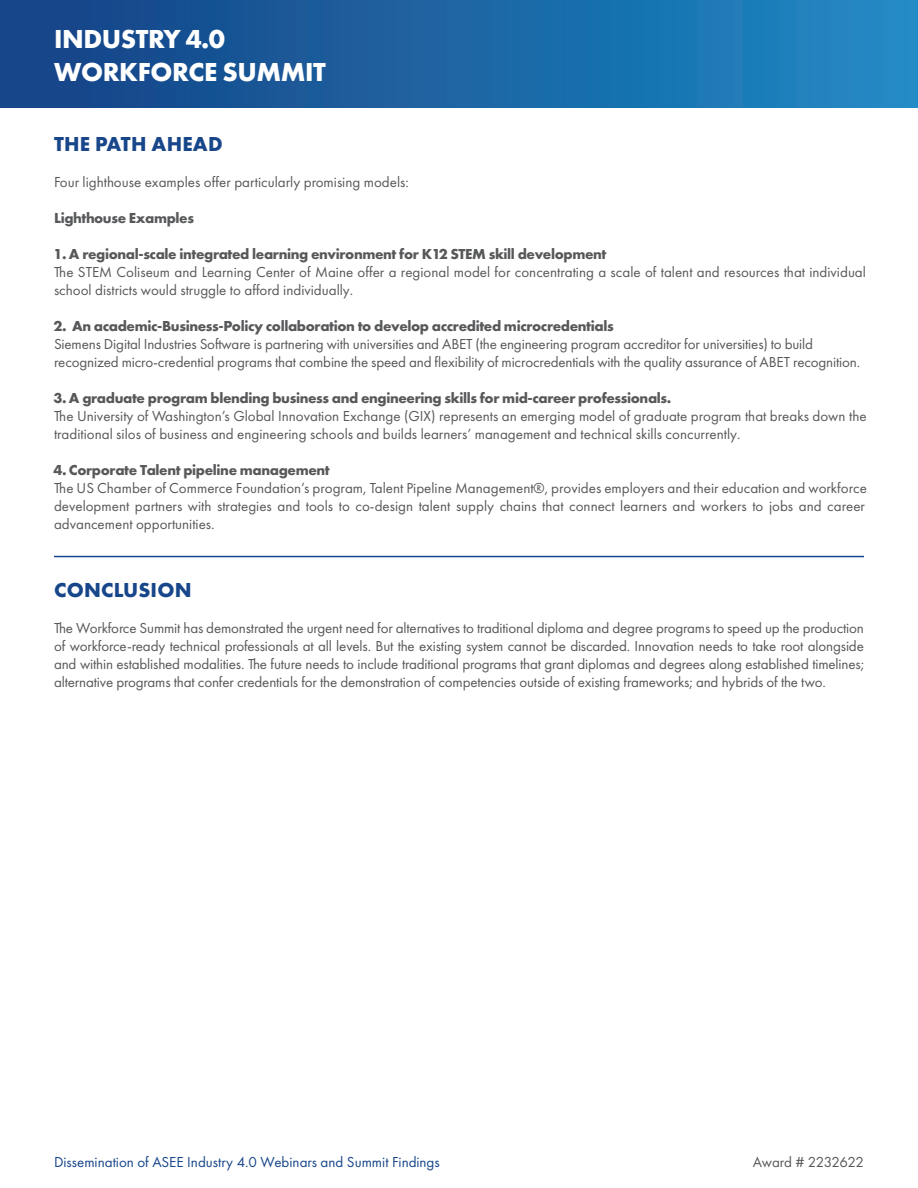
<style>
.page{position:relative;width:918px;height:1188px;background:#fff}
.page>*{position:absolute;margin:0;border:0;box-sizing:border-box;transform-origin:0 0}
.t1{font:700 27px/32.4px "Futura PT";letter-spacing:-.015em;color:#fff}
.t2{font:700 21px "Futura PT";letter-spacing:.01em;color:#17468a}
.t3{font:15px/18px "Futura PT";color:#57585a}
.t4{font:15px "Futura PT";color:#17468a}
.t5{font:700 15px "Futura PT";letter-spacing:-.025em;color:#57585a}
.t6{font:15px "Futura PT";letter-spacing:-.035em;color:#57585a}
.s1{font-weight:700}
</style>
<div class="page">
<div style="left:0;top:0;width:918px;height:108px;background:linear-gradient(to right,#164185,#208ac4)"></div>
<hr style="left:54px;top:556px;width:810px;height:1px;background:#17468a">
<h1 class="t1" style="left:54px;top:22px;width:273px">INDUSTRY 4.0<br>WORKFORCE SUMMIT</h1>
<p class="t2" style="left:54px;top:130px;width:170px">THE PATH AHEAD</p>
<p class="t3" style="left:54px;top:173px;width:356px">Four lighthouse examples offer particularly promising models:</p>
<p class="t5" style="left:54px;top:208px;width:142px">Lighthouse Examples</p>
<p class="t3" style="left:53px;top:245px;width:814px"><span class="s1">1. A regional-scale integrated learning environment for K12 STEM skill development<br></span>The STEM Coliseum and Learning Center of Maine offer a regional model for concentrating a scale of talent and resources that individual school districts would struggle to afford individually.</p>
<p class="t3" style="left:53px;top:317px;width:808px"><span class="s1">2. An academic-Business-Policy collaboration to develop accredited microcredentials<br></span>Siemens Digital Industries Software is partnering with universities and ABET (the engineering program accreditor for universities) to build recognized micro-credential programs that combine the speed and flexibility of microcredentials with the quality assurance of ABET recognition.</p>
<p class="t3" style="left:53px;top:389px;width:815px"><span class="s1">3. A graduate program blending business and engineering skills for mid-career professionals.<br></span>The University of Washington’s Global Innovation Exchange (GIX) represents an emerging model of graduate program that breaks down the traditional silos of business and engineering schools and builds learners’ management and technical skills concurrently.</p>
<p class="t3" style="left:53px;top:461px;width:815px"><span class="s1">4. Corporate Talent pipeline management<br></span>The US Chamber of Commerce Foundation’s program, Talent Pipeline Management®, provides employers and their education and workforce development partners with strategies and tools to co-design talent supply chains that connect learners and workers to jobs and career advancement opportunities.</p>
<p class="t2" style="left:54px;top:577px;width:139px">CONCLUSION</p>
<p class="t3" style="left:54px;top:619px;width:812px;text-align:justify">The Workforce Summit has demonstrated the urgent need for alternatives to traditional diploma and degree programs to speed up the production of workforce-ready technical professionals at all levels. But the existing system cannot be discarded. Innovation needs to take root alongside and within established modalities. The future needs to include traditional programs that grant diplomas and degrees along established timelines; alternative programs that confer credentials for the demonstration of competencies outside of existing frameworks; and hybrids of the two.</p>
<p class="t4" style="left:54px;top:1153px;width:387px">Dissemination of ASEE Industry 4.0 Webinars and Summit Findings</p>
<p class="t6" style="left:753px;top:1153px;width:113px">Award # 2232622</p>
</div>
